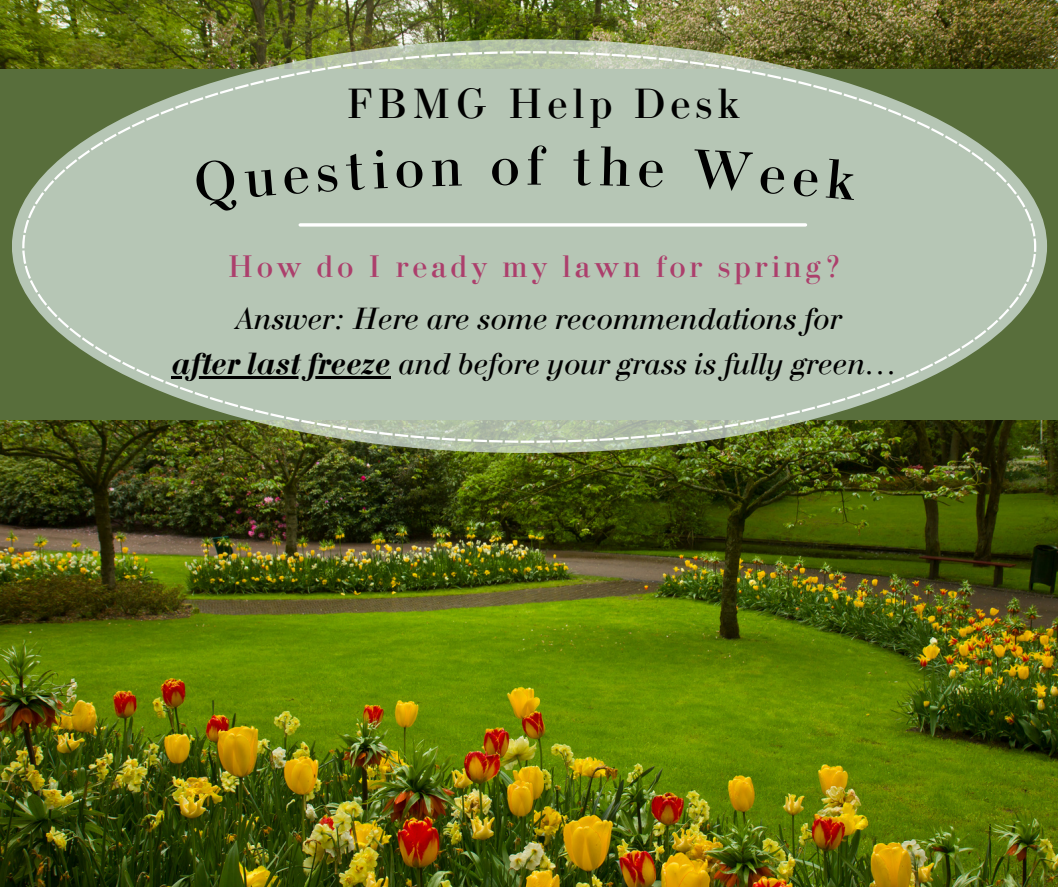
<style>
.page{position:relative;width:1058px;height:887px;background:#fff}
.page>*{position:absolute;margin:0;border:0;box-sizing:border-box;transform-origin:0 0}
.t1{font:59.55px "Bodoni";color:#000}
.t2{font:44.7px "Bodoni";letter-spacing:.12em;color:#000}
.t3{font:32.85px "Bodoni";letter-spacing:.12em;color:#ac3f6c}
.t4{font:italic 32.4px "Bodoni";color:#000}
.s1{font-weight:700}
</style>
<div class="page">
<img style="left:0;top:0;width:1058px;height:186px">
<img style="left:0;top:186px;width:1058px;height:700px">
<div style="left:0;top:69px;width:1057px;height:351px;background:#586e3b"></div>
<svg style="left:22px;top:51px;width:1014px;height:392px;background:#a4b49c"></svg>
<hr style="left:172px;top:376px;width:219px;height:2px;background:#000">
<hr style="left:300px;top:223px;width:505px;height:3px;background:#fff">
<div style="left:195px;top:158px;width:42px;height:55px;background:#b6c6b5"></div>
<svg style="left:245px;top:169px;width:31px;height:29px"></svg>
<div style="left:283px;top:164px;width:55px;height:31px;background:#b6c6b5"></div>
<div style="left:345px;top:149px;width:43px;height:41px;background:#b6c6b5"></div>
<div style="left:396px;top:159px;width:66px;height:29px;background:#b6c6b5"></div>
<svg style="left:492px;top:158px;width:26px;height:27px"></svg>
<div style="left:573px;top:145px;width:57px;height:41px;background:#b6c6b5"></div>
<svg style="left:639px;top:160px;width:24px;height:28px"></svg>
<div style="left:692px;top:149px;width:61px;height:43px;background:#b6c6b5"></div>
<svg style="left:759px;top:166px;width:26px;height:28px"></svg>
<div style="left:793px;top:158px;width:64px;height:42px;background:#b6c6b5"></div>
<p class="t2" style="left:347px;top:76px;width:395px">FBMG Help Desk</p>
<p class="t1" style="left:526px;top:129px;width:19px">f</p>
<p class="t3" style="left:228px;top:246px;width:615px">How do I ready my lawn for spring?</p>
<p class="t4" style="left:236px;top:298px;width:607px">Answer: Here are some recommendations for</p>
<p class="t4" style="left:172px;top:343px;width:728px"><span class="s1">after last freeze</span> and before your grass is fully green...</p>
</div>
